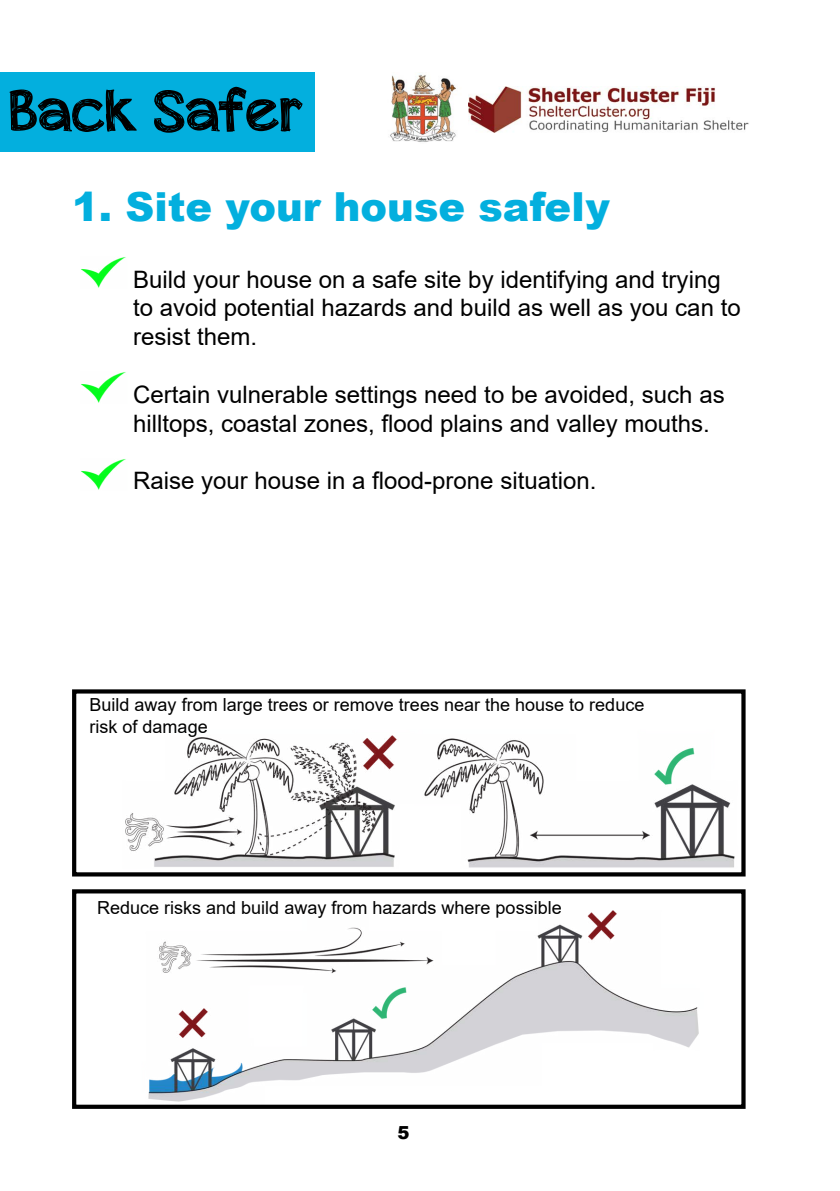
<style>
.page{position:relative;width:840px;height:1191px;background:#fff}
.page>*{position:absolute;margin:0;border:0;box-sizing:border-box;transform-origin:0 0}
.t1{font:60px "appleberry";color:#000}
.t2{font:900 40px "Arial";color:#03afde}
.t3{font:24px/28.8px "Arial";color:#000}
.t4{font:18px/21.6px "Arial";color:#000}
.t5{font:900 18px "Arial";color:#000}
</style>
<div class="page">
<img style="left:390px;top:74px;width:66px;height:68px">
<img style="left:468px;top:86px;width:281px;height:47px">
<div style="left:0;top:72px;width:314px;height:80px;background:#03afde"></div>
<img style="left:99px;top:715px;width:647px;height:182px">
<img style="left:134px;top:910px;width:587px;height:199px">
<div style="left:72px;top:689px;width:673px;height:187px;border:4px solid #000"></div>
<div style="left:72px;top:889px;width:673px;height:219px;border:4px solid #000"></div>
<img style="left:81px;top:257px;width:45px;height:31px">
<img style="left:81px;top:372px;width:45px;height:31px">
<img style="left:81px;top:459px;width:45px;height:31px">
<h1 class="t1" style="left:10px;top:70px;width:296px">Back Safer</h1>
<h2 class="t2" style="left:72px;top:177px;width:539px">1. Site your house safely</h2>
<p class="t3" style="left:133px;top:264px;width:608px">Build your house on a safe site by identifying and trying to avoid potential hazards and build as well as you can to resist them.</p>
<p class="t3" style="left:133px;top:380px;width:592px">Certain vulnerable settings need to be avoided, such as hilltops, coastal zones, flood plains and valley mouths.</p>
<p class="t3" style="left:133px;top:466px;width:464px">Raise your house in a flood-prone situation.</p>
<p class="t4" style="left:89px;top:694px;width:556px">Build away from large trees or remove trees near the house to reduce risk of damage</p>
<p class="t4" style="left:97px;top:896px;width:466px">Reduce risks and build away from hazards where possible</p>
<p class="t5" style="left:397px;top:1119px;width:14px">5</p>
</div>
